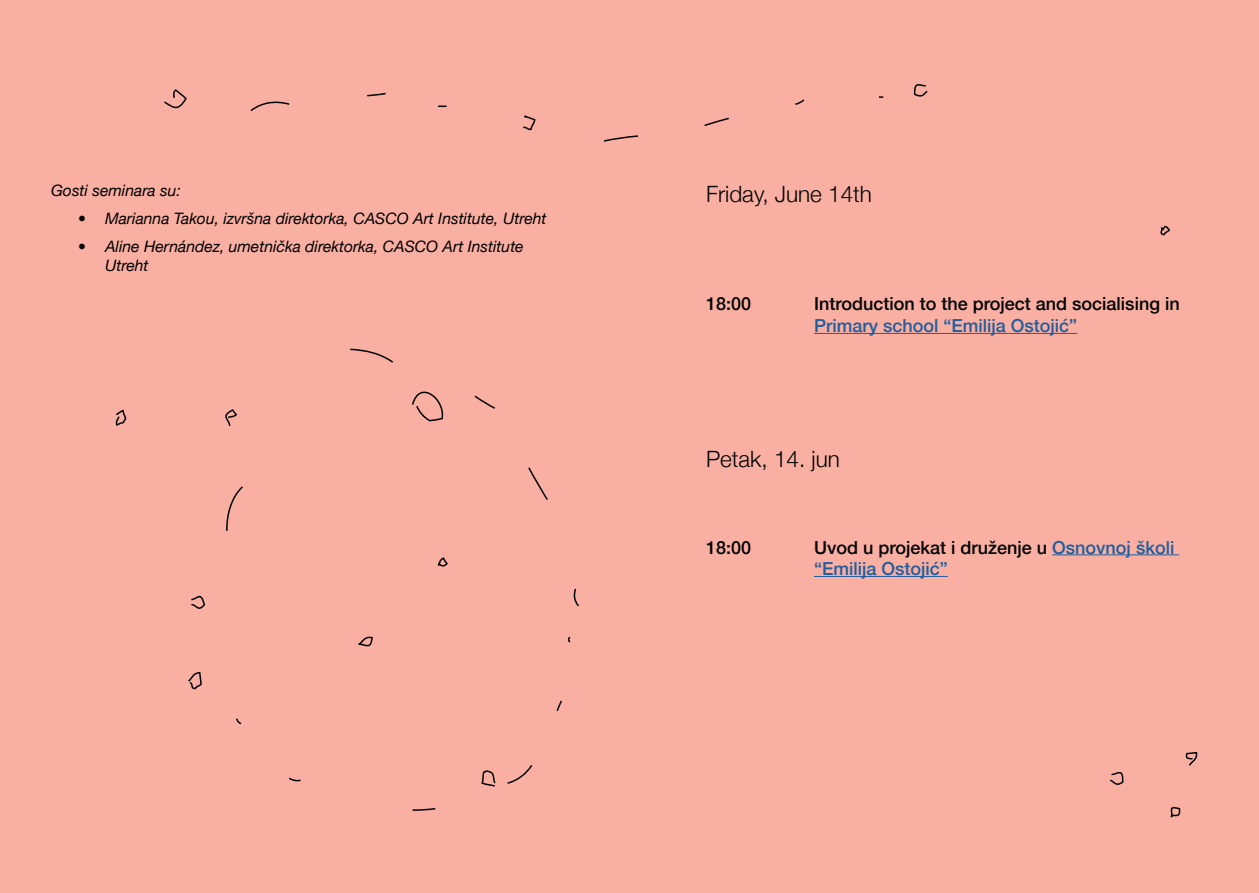
<style>
.page{position:relative;width:1259px;height:893px;background:#f9b0a3}
.page>*{position:absolute;margin:0;border:0;box-sizing:border-box;transform-origin:0 0}
.t1{font:300 22.5px "Helvetica Neue";color:#000}
.t2{font:500 18px/21.6px "Helvetica Neue";color:#215e9e}
.t3{font:500 18px "Helvetica Neue";color:#000}
.t4{font:italic 15.75px/19.5px "Helvetica Neue";color:#000}
.s1{color:#000}
</style>
<div class="page">
<hr style="left:814px;top:333px;width:263px;height:1px;background:#215e9e">
<hr style="left:1052px;top:554px;width:127px;height:1px;background:#215e9e">
<hr style="left:814px;top:576px;width:134px;height:1px;background:#215e9e">
<svg style="left:115px;top:409px;width:12px;height:17px"></svg>
<svg style="left:225px;top:409px;width:13px;height:17px"></svg>
<svg style="left:412px;top:391px;width:32px;height:31px"></svg>
<svg style="left:437px;top:557px;width:11px;height:10px"></svg>
<svg style="left:358px;top:636px;width:15px;height:11px"></svg>
<svg style="left:188px;top:672px;width:14px;height:18px"></svg>
<svg style="left:191px;top:595px;width:14px;height:14px"></svg>
<svg style="left:481px;top:770px;width:15px;height:17px"></svg>
<svg style="left:350px;top:348px;width:43px;height:15px"></svg>
<svg style="left:474px;top:395px;width:21px;height:14px"></svg>
<svg style="left:528px;top:467px;width:20px;height:33px"></svg>
<svg style="left:573px;top:588px;width:6px;height:19px"></svg>
<svg style="left:568px;top:636px;width:3px;height:7px"></svg>
<svg style="left:556px;top:700px;width:6px;height:11px"></svg>
<svg style="left:507px;top:765px;width:26px;height:19px"></svg>
<svg style="left:412px;top:808px;width:24px;height:3px"></svg>
<svg style="left:289px;top:777px;width:12px;height:4px"></svg>
<svg style="left:236px;top:718px;width:6px;height:7px"></svg>
<svg style="left:226px;top:486px;width:17px;height:45px"></svg>
<svg style="left:523px;top:115px;width:13px;height:15px"></svg>
<svg style="left:913px;top:84px;width:15px;height:13px"></svg>
<svg style="left:164px;top:89px;width:23px;height:20px"></svg>
<svg style="left:250px;top:101px;width:40px;height:10px"></svg>
<svg style="left:367px;top:92px;width:19px;height:5px"></svg>
<svg style="left:603px;top:135px;width:35px;height:7px"></svg>
<svg style="left:704px;top:117px;width:25px;height:9px"></svg>
<svg style="left:795px;top:99px;width:10px;height:6px"></svg>
<svg style="left:1160px;top:225px;width:11px;height:11px"></svg>
<svg style="left:1110px;top:772px;width:14px;height:13px"></svg>
<svg style="left:1170px;top:807px;width:10px;height:11px"></svg>
<svg style="left:1185px;top:751px;width:12px;height:15px"></svg>
<p class="t4" style="left:51px;top:181px;width:131px">Gosti seminara su:</p>
<p class="t4" style="left:78px;top:209px;width:470px">• Marianna Takou, izvršna direktorka, CASCO Art Institute, Utreht</p>
<p class="t4" style="left:105px;top:237px;width:420px;text-indent:-27px">• Aline Hernández, umetnička direktorka, CASCO Art Institute<br>Utreht</p>
<h1 class="t1" style="left:706px;top:176px;width:167px">Friday, June 14th</h1>
<p class="t3" style="left:706px;top:290px;width:47px">18:00</p>
<p class="t3" style="left:814px;top:290px;width:367px">Introduction to the project and socialising in</p>
<p class="t2" style="left:814px;top:313px;width:265px">Primary school “Emilija Ostojić”</p>
<h1 class="t1" style="left:706px;top:441px;width:135px">Petak, 14. jun</h1>
<p class="t3" style="left:706px;top:533px;width:47px">18:00</p>
<p class="t2" style="left:814px;top:535px;width:362px"><span class="s1">Uvod u projekat i druženje u</span> Osnovnoj školi “Emilija Ostojić”</p>
</div>
